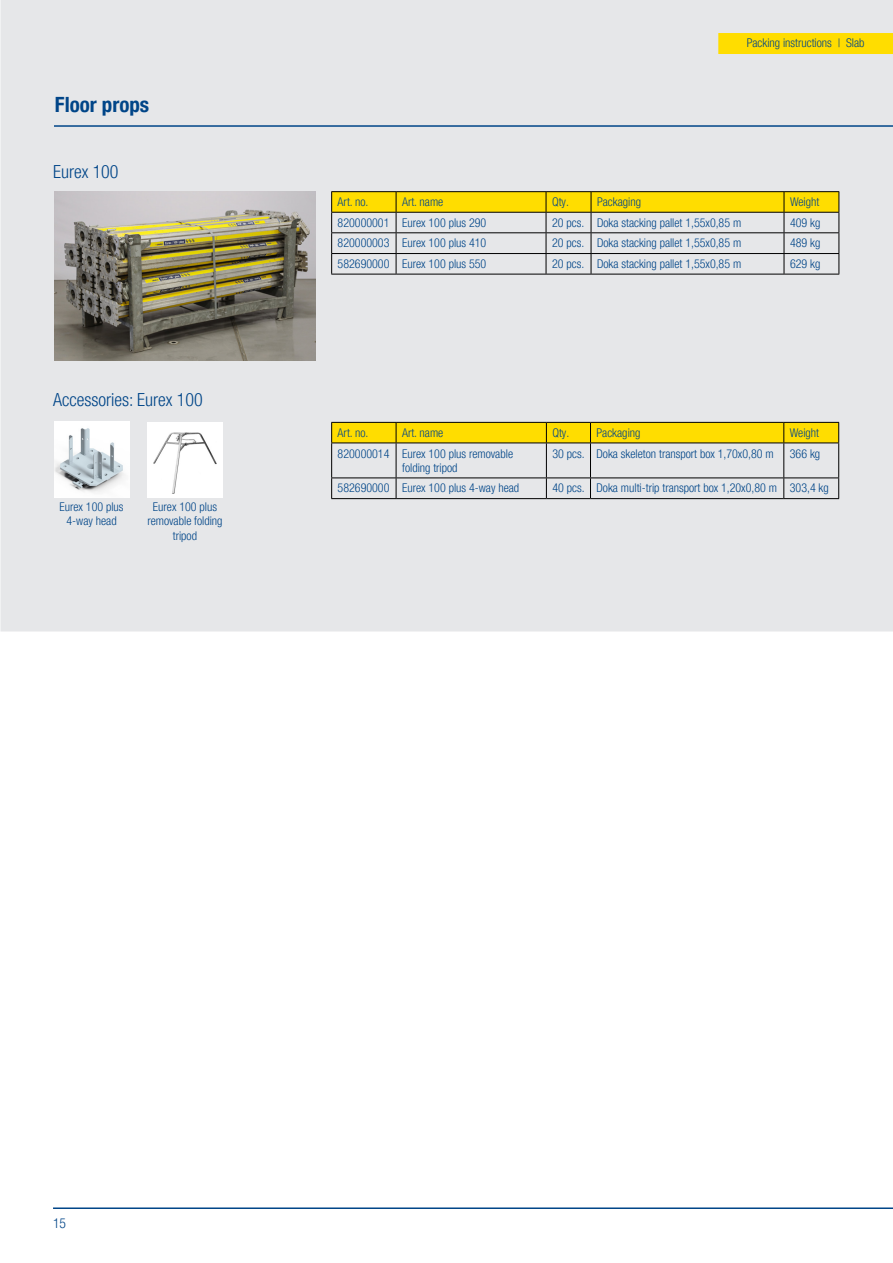
<style>
.page{position:relative;width:893px;height:1263px;background:#fff}
.page>*{position:absolute;margin:0;border:0;box-sizing:border-box;transform-origin:0 0}
.t1{font:700 condensed 21px "Helvetica Neue LT Pro";color:#004588}
.t2{font:300 condensed 18px "Helvetica Neue LT Pro";color:#004588}
.t3{font:300 condensed 13.5px "Helvetica Neue LT Pro";color:#004588}
.t4{font:300 condensed 12px/14.4px "Helvetica Neue LT Pro";color:#004588;text-align:center}
</style>
<div class="page">
<div style="left:0;top:0;width:893px;height:631px;background:#e6e7e9"></div>
<div style="left:719px;top:34px;width:173px;height:19px;background:#fd0"></div>
<div style="left:718px;top:33px;width:175px;height:21px;border:2px solid #fd0"></div>
<img style="left:54px;top:191px;width:262px;height:169px">
<hr style="left:331px;top:191px;width:65px;height:1px;background:#000">
<hr style="left:396px;top:191px;width:150px;height:1px;background:#000">
<hr style="left:546px;top:191px;width:45px;height:1px;background:#000">
<hr style="left:591px;top:191px;width:193px;height:1px;background:#000">
<hr style="left:784px;top:191px;width:55px;height:1px;background:#000">
<svg style="left:331px;top:192px;width:508px;height:82px;background:#dfd8a5"></svg>
<hr style="left:331px;top:274px;width:65px;height:1px;background:#000">
<hr style="left:396px;top:274px;width:150px;height:1px;background:#000">
<hr style="left:546px;top:274px;width:45px;height:1px;background:#000">
<hr style="left:591px;top:274px;width:193px;height:1px;background:#000">
<hr style="left:784px;top:274px;width:55px;height:1px;background:#000">
<img style="left:54px;top:422px;width:75px;height:75px">
<div style="left:147px;top:422px;width:76px;height:75px;background:#fff"></div>
<img style="left:153px;top:432px;width:64px;height:62px">
<svg style="left:331px;top:422px;width:508px;height:21px;background:#ebcc00"></svg>
<hr style="left:331px;top:443px;width:65px;height:1px;background:#000">
<hr style="left:331px;top:443px;width:1px;height:34px;background:#000">
<hr style="left:396px;top:443px;width:150px;height:1px;background:#000">
<hr style="left:396px;top:443px;width:1px;height:34px;background:#000">
<hr style="left:546px;top:443px;width:44px;height:1px;background:#000">
<hr style="left:546px;top:443px;width:1px;height:34px;background:#000">
<hr style="left:590px;top:443px;width:194px;height:1px;background:#000">
<hr style="left:590px;top:443px;width:1px;height:34px;background:#000">
<hr style="left:784px;top:443px;width:55px;height:1px;background:#000">
<hr style="left:783px;top:443px;width:1px;height:34px;background:#000">
<hr style="left:838px;top:443px;width:1px;height:34px;background:#000">
<hr style="left:331px;top:477px;width:65px;height:1px;background:#000">
<svg style="left:331px;top:478px;width:1px;height:20px"></svg>
<hr style="left:396px;top:477px;width:150px;height:1px;background:#000">
<svg style="left:396px;top:478px;width:1px;height:20px"></svg>
<hr style="left:546px;top:477px;width:44px;height:1px;background:#000">
<svg style="left:546px;top:478px;width:1px;height:20px"></svg>
<hr style="left:590px;top:477px;width:194px;height:1px;background:#000">
<svg style="left:590px;top:478px;width:1px;height:20px"></svg>
<hr style="left:784px;top:477px;width:55px;height:1px;background:#000">
<svg style="left:783px;top:478px;width:1px;height:20px"></svg>
<svg style="left:838px;top:478px;width:1px;height:20px"></svg>
<hr style="left:331px;top:498px;width:65px;height:1px;background:#000">
<hr style="left:396px;top:498px;width:150px;height:1px;background:#000">
<hr style="left:546px;top:498px;width:44px;height:1px;background:#000">
<hr style="left:590px;top:498px;width:194px;height:1px;background:#000">
<hr style="left:784px;top:498px;width:55px;height:1px;background:#000">
<hr style="left:53px;top:1207px;width:840px;height:2px;background:#004588">
<hr style="left:54px;top:125px;width:839px;height:2px;background:#004588">
<p class="t1" style="left:55px;top:92px;width:96px">Floor props</p>
<p class="t2" style="left:53px;top:161px;width:67px">Eurex 100</p>
<p class="t2" style="left:53px;top:389px;width:151px">Accessories: Eurex 100</p>
<p class="t4" style="left:60px;top:499px;width:66px">Eurex 100 plus<br>4-way head</p>
<p class="t4" style="left:147px;top:499px;width:77px">Eurex 100 plus removable folding tripod</p>
<p class="t4" style="left:747px;top:36px;width:119px">Packing instructions | Slab</p>
<p class="t4" style="left:338px;top:195px;width:32px">Art. no.</p>
<p class="t4" style="left:402px;top:195px;width:43px">Art. name</p>
<p class="t4" style="left:552px;top:195px;width:18px">Qty.</p>
<p class="t4" style="left:597px;top:195px;width:46px">Packaging</p>
<p class="t4" style="left:790px;top:195px;width:31px">Weight</p>
<p class="t4" style="left:338px;top:215px;width:53px">820000001</p>
<p class="t4" style="left:402px;top:215px;width:86px">Eurex 100 plus 290</p>
<p class="t4" style="left:552px;top:215px;width:34px">20 pcs.</p>
<p class="t4" style="left:597px;top:215px;width:146px">Doka stacking pallet 1,55x0,85 m</p>
<p class="t4" style="left:790px;top:215px;width:32px">409 kg</p>
<p class="t4" style="left:338px;top:236px;width:53px">820000003</p>
<p class="t4" style="left:402px;top:236px;width:86px">Eurex 100 plus 410</p>
<p class="t4" style="left:552px;top:236px;width:34px">20 pcs.</p>
<p class="t4" style="left:597px;top:236px;width:146px">Doka stacking pallet 1,55x0,85 m</p>
<p class="t4" style="left:790px;top:236px;width:32px">489 kg</p>
<p class="t4" style="left:338px;top:257px;width:53px">582690000</p>
<p class="t4" style="left:402px;top:257px;width:86px">Eurex 100 plus 550</p>
<p class="t4" style="left:552px;top:257px;width:34px">20 pcs.</p>
<p class="t4" style="left:597px;top:257px;width:146px">Doka stacking pallet 1,55x0,85 m</p>
<p class="t4" style="left:790px;top:257px;width:32px">629 kg</p>
<p class="t4" style="left:338px;top:425px;width:32px">Art. no.</p>
<p class="t4" style="left:402px;top:425px;width:43px">Art. name</p>
<p class="t4" style="left:552px;top:425px;width:18px">Qty.</p>
<p class="t4" style="left:596px;top:425px;width:46px">Packaging</p>
<p class="t4" style="left:790px;top:425px;width:31px">Weight</p>
<p class="t4" style="left:338px;top:446px;width:53px">820000014</p>
<p class="t4" style="left:402px;top:446px;width:113px;text-align:left">Eurex 100 plus removable folding tripod</p>
<p class="t4" style="left:552px;top:446px;width:34px">30 pcs.</p>
<p class="t4" style="left:596px;top:446px;width:179px">Doka skeleton transport box 1,70x0,80 m</p>
<p class="t4" style="left:790px;top:446px;width:32px">366 kg</p>
<p class="t4" style="left:338px;top:481px;width:53px">582690000</p>
<p class="t4" style="left:402px;top:481px;width:119px">Eurex 100 plus 4-way head</p>
<p class="t4" style="left:552px;top:481px;width:34px">40 pcs.</p>
<p class="t4" style="left:596px;top:481px;width:182px">Doka multi-trip transport box 1,20x0,80 m</p>
<p class="t4" style="left:790px;top:481px;width:41px">303,4 kg</p>
<p class="t3" style="left:53px;top:1215px;width:14px">15</p>
</div>
